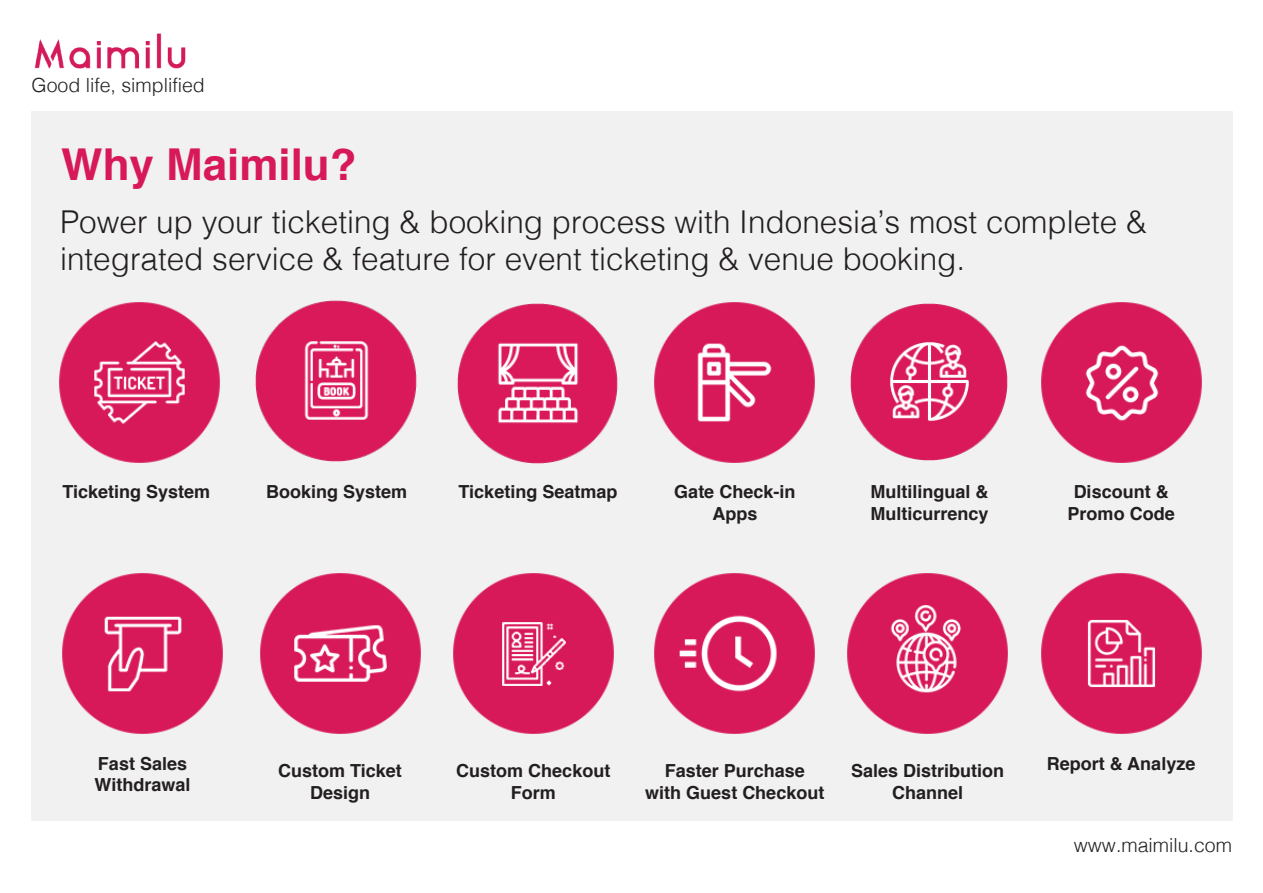
<style>
.page{position:relative;width:1263px;height:893px;background:#fff}
.page>*{position:absolute;margin:0;border:0;box-sizing:border-box;transform-origin:0 0}
.t1{font:700 43.95px "Helvetica";color:#d81959}
.t2{font:300 31.5px/37.8px "Helvetica";color:#231f20}
.t3{font:300 19.5px "Helvetica";color:#231f20}
.t4{font:700 18px/21.6px "Helvetica";color:#231f20;text-align:center}
</style>
<div class="page">
<img style="left:34px;top:33px;width:152px;height:36px">
<div style="left:32px;top:111px;width:1201px;height:710px;background:#f1f1f2"></div>
<img style="left:62px;top:573px;width:161px;height:161px">
<img style="left:59px;top:302px;width:161px;height:161px">
<img style="left:1041px;top:573px;width:161px;height:161px">
<img style="left:654px;top:302px;width:161px;height:161px">
<img style="left:1041px;top:302px;width:161px;height:161px">
<img style="left:260px;top:573px;width:161px;height:161px">
<img style="left:453px;top:573px;width:161px;height:161px">
<img style="left:654px;top:573px;width:161px;height:161px">
<img style="left:847px;top:573px;width:161px;height:161px">
<img style="left:255px;top:300px;width:162px;height:161px">
<img style="left:458px;top:303px;width:160px;height:161px">
<img style="left:851px;top:303px;width:157px;height:157px">
<p class="t3" style="left:32px;top:69px;width:175px">Good life, simplified</p>
<h1 class="t1" style="left:61px;top:129px;width:297px">Why Maimilu?</h1>
<h2 class="t2" style="left:60px;top:200px;width:1089px">Power up your ticketing &amp; booking process with Indonesia’s most complete &amp; integrated service &amp; feature for event ticketing &amp; venue booking.</h2>
<p class="t4" style="left:62px;top:481px;width:149px">Ticketing System</p>
<p class="t4" style="left:266px;top:481px;width:143px">Booking System</p>
<p class="t4" style="left:459px;top:481px;width:160px">Ticketing Seatmap</p>
<p class="t4" style="left:870px;top:481px;width:120px;text-align:left">Multilingual &amp;<br>Multicurrency</p>
<p class="t4" style="left:674px;top:481px;width:123px">Gate Check-in<br>Apps</p>
<p class="t4" style="left:1068px;top:481px;width:109px">Discount &amp;<br>Promo Code</p>
<p class="t4" style="left:95px;top:753px;width:97px;text-align:left">Fast Sales<br>Withdrawal</p>
<p class="t4" style="left:1047px;top:753px;width:150px">Report &amp; Analyze</p>
<p class="t4" style="left:278px;top:760px;width:125px">Custom Ticket<br>Design</p>
<p class="t4" style="left:456px;top:760px;width:156px">Custom Checkout<br>Form</p>
<p class="t4" style="left:645px;top:760px;width:181px">Faster Purchase with Guest Checkout</p>
<p class="t4" style="left:851px;top:760px;width:155px">Sales Distribution<br>Channel</p>
<p class="t3" style="left:1074px;top:828px;width:160px">www.maimilu.com</p>
</div>
